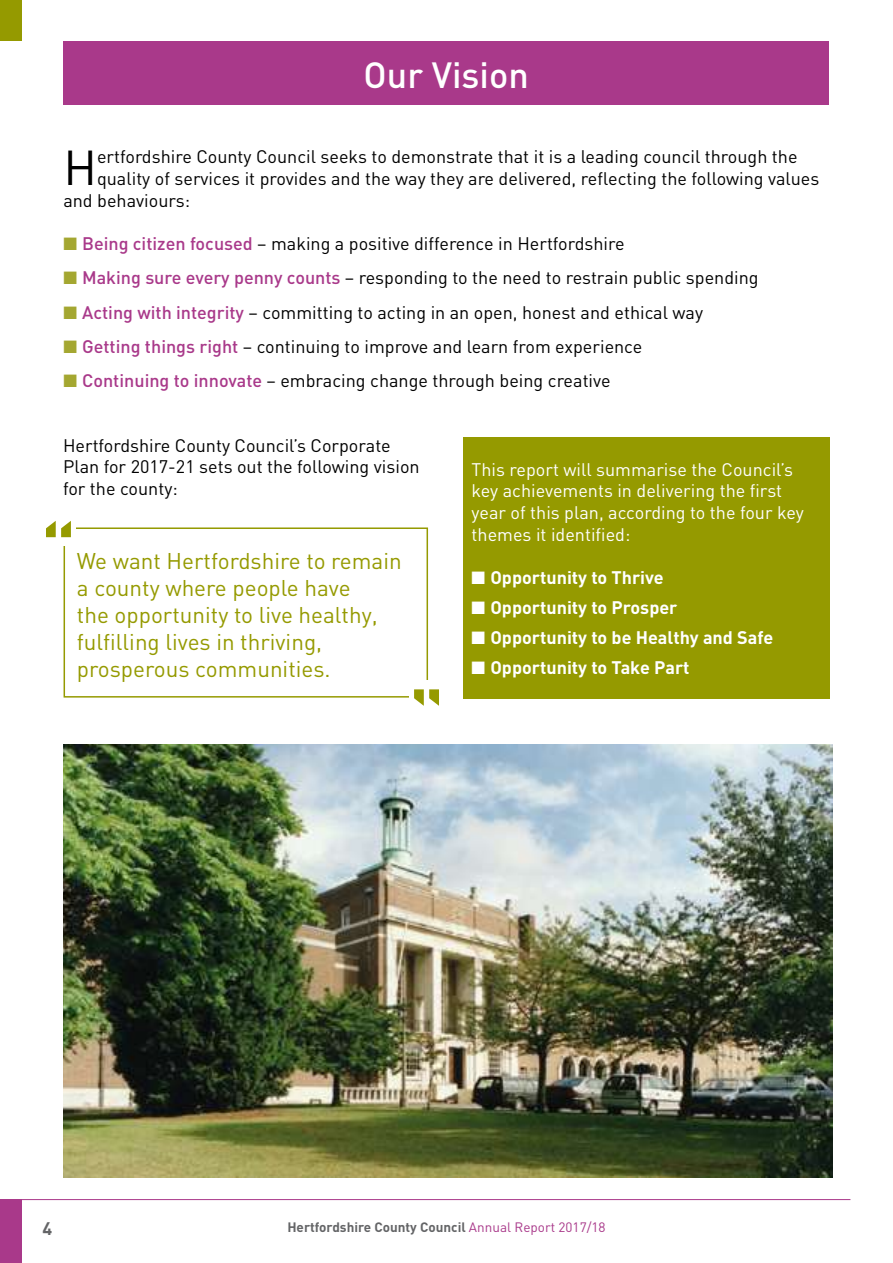
<style>
.page{position:relative;width:893px;height:1263px;background:#fff}
.page>*{position:absolute;margin:0;border:0;box-sizing:border-box;transform-origin:0 0}
.t1{font:48.3px "DIN";color:#000}
.t2{font:500 36px "DIN";color:#fff}
.t3{font:22.5px/27px "DIN";color:#959a00}
.t4{font:18px/21.6px "DIN";color:#000}
.t5{font:18px/21.6px "DIN";color:#fff}
.t6{font:700 18px "DIN";color:#fff}
.t7{font:700 18px "DIN";color:#646567}
.t8{font:700 13.5px "DIN";color:#646567}
.s1{color:#a4a731}
.s2{font-weight:500;color:#a9398a}
.s3{font-weight:400;color:#a9398a}
</style>
<div class="page">
<hr style="left:0;top:1199px;width:850px;height:1px;background:#a9398a">
<div style="left:0;top:1199px;width:21px;height:64px;background:#a9398a"></div>
<div style="left:0;top:0;width:21px;height:41px;background:#959a00"></div>
<img style="left:63px;top:745px;width:769px;height:433px">
<div style="left:64px;top:41px;width:765px;height:64px;background:#a9398a"></div>
<div style="left:64px;top:527px;width:364px;height:171px;background:#fff;border:2px solid #959a00"></div>
<div style="left:41px;top:512px;width:34px;height:34px;background:#fff"></div>
<svg style="left:46px;top:521px;width:25px;height:16px"></svg>
<div style="left:410px;top:680px;width:34px;height:35px;background:#fff"></div>
<svg style="left:414px;top:689px;width:25px;height:17px"></svg>
<div style="left:463px;top:437px;width:366px;height:261px;background:#959a00"></div>
<h2 class="t2" style="left:364px;top:52px;width:167px">Our Vision</h2>
<h1 class="t1" style="left:63px;top:137px;width:35px">H</h1>
<p class="t4" style="left:97px;top:146px;width:702px">ertfordshire County Council seeks to demonstrate that it is a leading council through the</p>
<p class="t4" style="left:97px;top:167px;width:724px">quality of services it provides and the way they are delivered, reflecting the following values</p>
<p class="t4" style="left:63px;top:189px;width:128px">and behaviours:</p>
<p class="t4" style="left:63px;top:232px;width:563px"><span class="s1">■</span> <span class="s2">Being citizen focused</span> – making a positive difference in Hertfordshire</p>
<p class="t4" style="left:63px;top:267px;width:697px"><span class="s1">■</span> <span class="s2">Making sure every penny counts</span> – responding to the need to restrain public spending</p>
<p class="t4" style="left:63px;top:301px;width:641px"><span class="s1">■</span> <span class="s2">Acting with integrity</span> – committing to acting in an open, honest and ethical way</p>
<p class="t4" style="left:63px;top:335px;width:580px"><span class="s1">■</span> <span class="s2">Getting things right</span> – continuing to improve and learn from experience</p>
<p class="t4" style="left:63px;top:370px;width:549px"><span class="s1">■</span> <span class="s2">Continuing to innovate</span> – embracing change through being creative</p>
<p class="t4" style="left:63px;top:434px;width:358px">Hertfordshire County Council’s Corporate<br>Plan for 2017-21 sets out the following vision for the county:</p>
<p class="t3" style="left:77px;top:547px;width:326px">We want Hertfordshire to remain a county where people have<br>the opportunity to live healthy, fulfilling lives in thriving, prosperous communities.</p>
<p class="t5" style="left:472px;top:458px;width:334px">This report will summarise the Council’s key achievements in delivering the first year of this plan, according to the four key themes it identified:</p>
<p class="t6" style="left:472px;top:566px;width:194px">■ Opportunity to Thrive</p>
<p class="t6" style="left:472px;top:596px;width:207px">■ Opportunity to Prosper</p>
<p class="t6" style="left:472px;top:626px;width:303px">■ Opportunity to be Healthy and Safe</p>
<p class="t6" style="left:472px;top:656px;width:219px">■ Opportunity to Take Part</p>
<p class="t7" style="left:43px;top:1217px;width:11px">4</p>
<p class="t8" style="left:287px;top:1218px;width:320px">Hertfordshire County Council <span class="s3">Annual Report 2017/18</span></p>
</div>
